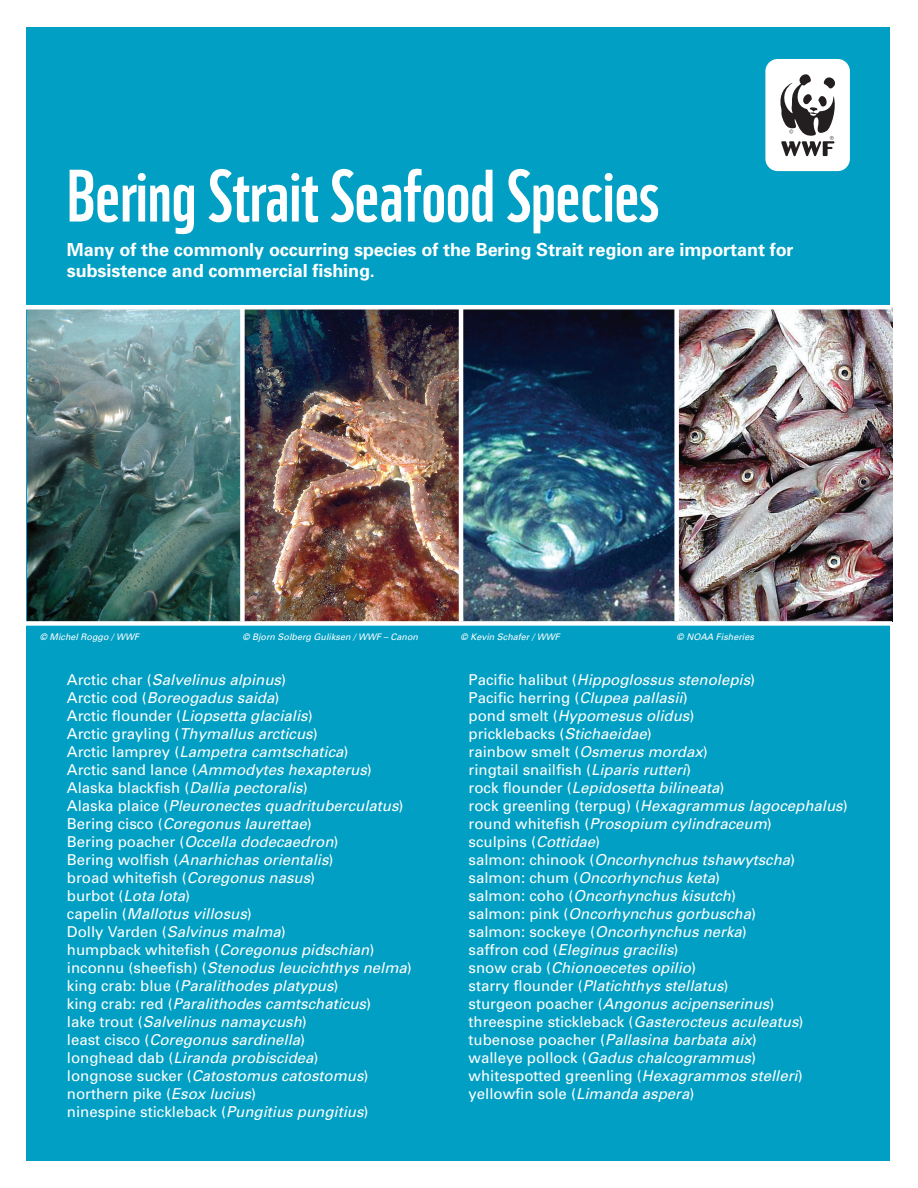
<style>
.page{position:relative;width:918px;height:1188px;background:#fff}
.page>*{position:absolute;margin:0;border:0;box-sizing:border-box;transform-origin:0 0}
.t1{font:72px "WWF";color:#fff}
.U-subhead2{font:700 18px/21px "Univers";letter-spacing:-.005em;color:#fff}
.U-subhead2-2{font:italic 15px "Univers";color:#fff}
.U-subhead2-3{font:15px "Univers";color:#fff}
.U-subhead2-4{font:italic 9px "Univers";color:#fff}
.s1{font-style:normal}
.s2{font-style:italic}
</style>
<div class="page">
<div style="left:26px;top:27px;width:864px;height:1134px;background:#009fc3"></div>
<img style="left:245px;top:307px;width:647px;height:314px">
<img style="left:27px;top:309px;width:213px;height:312px">
<div style="left:25px;top:621px;width:867px;height:5px;background:#fff"></div>
<div style="left:674px;top:305px;width:5px;height:316px;background:#fff"></div>
<hr style="left:459px;top:305px;width:4px;height:316px;background:#fff">
<div style="left:240px;top:305px;width:5px;height:316px;background:#fff"></div>
<div style="left:765px;top:59px;width:85px;height:112px;background:#fff;border-radius:12px"></div>
<svg style="left:780px;top:74px;width:55px;height:82px"></svg>
<hr style="left:25px;top:305px;width:866px;height:4px;background:#fff">
<p class="t1" style="left:67px;top:139px;width:594px">Bering Strait Seafood Species</p>
<p class="U-subhead2" style="left:67px;top:239px;width:728px">Many of the commonly occurring species of the Bering Strait region are important for subsistence and commercial fishing.</p>
<p class="U-subhead2-4" style="left:40px;top:631px;width:101px">© Michel Roggo / WWF</p>
<p class="U-subhead2-4" style="left:242px;top:631px;width:177px">© Bjorn Solberg Guliksen / WWF – Canon</p>
<p class="U-subhead2-4" style="left:461px;top:631px;width:101px">© Kevin Schafer / WWF</p>
<p class="U-subhead2-4" style="left:677px;top:631px;width:79px">© NOAA Fisheries</p>
<p class="U-subhead2-2" style="left:67px;top:670px;width:221px"><span class="s1">Arctic char (</span>Salvelinus alpinus<span class="s1">)</span></p>
<p class="U-subhead2-2" style="left:67px;top:688px;width:214px"><span class="s1">Arctic cod (</span>Boreogadus saida<span class="s1">)</span></p>
<p class="U-subhead2-2" style="left:67px;top:706px;width:247px"><span class="s1">Arctic flounder (</span>Liopsetta glacialis<span class="s1">)</span></p>
<p class="U-subhead2-2" style="left:67px;top:724px;width:252px"><span class="s1">Arctic grayling (</span>Thymallus arcticus<span class="s1">)</span></p>
<p class="U-subhead2-2" style="left:67px;top:742px;width:283px"><span class="s1">Arctic lamprey (</span>Lampetra camtschatica<span class="s1">)</span></p>
<p class="U-subhead2-2" style="left:67px;top:760px;width:307px"><span class="s1">Arctic sand lance (</span>Ammodytes hexapterus<span class="s1">)</span></p>
<p class="U-subhead2-3" style="left:67px;top:778px;width:242px">Alaska blackfish (<span class="s2">Dallia pectoralis</span>)</p>
<p class="U-subhead2-2" style="left:67px;top:796px;width:338px"><span class="s1">Alaska plaice (</span>Pleuronectes quadrituberculatus<span class="s1">)</span></p>
<p class="U-subhead2-2" style="left:67px;top:814px;width:247px"><span class="s1">Bering cisco (</span>Coregonus laurettae<span class="s1">)</span></p>
<p class="U-subhead2-2" style="left:67px;top:832px;width:273px"><span class="s1">Bering poacher (</span>Occella dodecaedron<span class="s1">)</span></p>
<p class="U-subhead2-2" style="left:67px;top:850px;width:268px"><span class="s1">Bering wolfish (</span>Anarhichas orientalis<span class="s1">)</span></p>
<p class="U-subhead2-3" style="left:67px;top:868px;width:250px">broad whitefish (<span class="s2">Coregonus nasus</span>)</p>
<p class="U-subhead2-3" style="left:67px;top:886px;width:125px">burbot (<span class="s2">Lota lota</span>)</p>
<p class="U-subhead2-2" style="left:67px;top:904px;width:187px"><span class="s1">capelin (</span>Mallotus villosus<span class="s1">)</span></p>
<p class="U-subhead2-3" style="left:67px;top:922px;width:221px">Dolly Varden (<span class="s2">Salvinus malma</span>)</p>
<p class="U-subhead2-3" style="left:67px;top:940px;width:309px">humpback whitefish (<span class="s2">Coregonus pidschian</span>)</p>
<p class="U-subhead2-2" style="left:67px;top:958px;width:347px"><span class="s1">inconnu (sheefish) (</span>Stenodus leucichthys nelma<span class="s1">)</span></p>
<p class="U-subhead2-2" style="left:67px;top:976px;width:273px"><span class="s1">king crab: blue (</span>Paralithodes platypus<span class="s1">)</span></p>
<p class="U-subhead2-2" style="left:67px;top:994px;width:306px"><span class="s1">king crab: red (</span>Paralithodes camtschaticus<span class="s1">)</span></p>
<p class="U-subhead2-2" style="left:67px;top:1012px;width:242px"><span class="s1">lake trout (</span>Salvelinus namaycush<span class="s1">)</span></p>
<p class="U-subhead2-2" style="left:67px;top:1030px;width:240px"><span class="s1">least cisco (</span>Coregonus sardinella<span class="s1">)</span></p>
<p class="U-subhead2-2" style="left:67px;top:1048px;width:253px"><span class="s1">longhead dab (</span>Liranda probiscidea<span class="s1">)</span></p>
<p class="U-subhead2-2" style="left:67px;top:1066px;width:303px"><span class="s1">longnose sucker (</span>Catostomus catostomus<span class="s1">)</span></p>
<p class="U-subhead2-3" style="left:67px;top:1084px;width:191px">northern pike (<span class="s2">Esox lucius</span>)</p>
<p class="U-subhead2-3" style="left:67px;top:1102px;width:303px">ninespine stickleback (<span class="s2">Pungitius pungitius</span>)</p>
<p class="U-subhead2-2" style="left:469px;top:670px;width:288px"><span class="s1">Pacific halibut (</span>Hippoglossus stenolepis<span class="s1">)</span></p>
<p class="U-subhead2-3" style="left:469px;top:688px;width:221px">Pacific herring (<span class="s2">Clupea pallasii</span>)</p>
<p class="U-subhead2-2" style="left:469px;top:706px;width:227px"><span class="s1">pond smelt (</span>Hypomesus olidus<span class="s1">)</span></p>
<p class="U-subhead2-3" style="left:469px;top:724px;width:185px">pricklebacks (<span class="s2">Stichaeidae</span>)</p>
<p class="U-subhead2-3" style="left:469px;top:742px;width:241px">rainbow smelt (<span class="s2">Osmerus mordax</span>)</p>
<p class="U-subhead2-3" style="left:469px;top:760px;width:224px">ringtail snailfish (<span class="s2">Liparis rutteri</span>)</p>
<p class="U-subhead2-2" style="left:469px;top:778px;width:257px"><span class="s1">rock flounder (</span>Lepidosetta bilineata<span class="s1">)</span></p>
<p class="U-subhead2-3" style="left:469px;top:796px;width:381px">rock greenling (terpug) (<span class="s2">Hexagrammus lagocephalus</span>)</p>
<p class="U-subhead2-2" style="left:469px;top:814px;width:305px"><span class="s1">round whitefish (</span>Prosopium cylindraceum<span class="s1">)</span></p>
<p class="U-subhead2-3" style="left:469px;top:832px;width:133px">sculpins (<span class="s2">Cottidae</span>)</p>
<p class="U-subhead2-2" style="left:469px;top:850px;width:328px"><span class="s1">salmon: chinook (</span>Oncorhynchus tshawytscha<span class="s1">)</span></p>
<p class="U-subhead2-2" style="left:469px;top:868px;width:253px"><span class="s1">salmon: chum (</span>Oncorhynchus keta<span class="s1">)</span></p>
<p class="U-subhead2-2" style="left:469px;top:886px;width:269px"><span class="s1">salmon: coho (</span>Oncorhynchus kisutch<span class="s1">)</span></p>
<p class="U-subhead2-2" style="left:469px;top:904px;width:289px"><span class="s1">salmon: pink (</span>Oncorhynchus gorbuscha<span class="s1">)</span></p>
<p class="U-subhead2-2" style="left:469px;top:922px;width:280px"><span class="s1">salmon: sockeye (</span>Oncorhynchus nerka<span class="s1">)</span></p>
<p class="U-subhead2-2" style="left:469px;top:940px;width:212px"><span class="s1">saffron cod (</span>Eleginus gracilis<span class="s1">)</span></p>
<p class="U-subhead2-2" style="left:469px;top:958px;width:229px"><span class="s1">snow crab (</span>Chionoecetes opilio<span class="s1">)</span></p>
<p class="U-subhead2-2" style="left:469px;top:976px;width:262px"><span class="s1">starry flounder (</span>Platichthys stellatus<span class="s1">)</span></p>
<p class="U-subhead2-2" style="left:469px;top:994px;width:307px"><span class="s1">sturgeon poacher (</span>Angonus acipenserinus<span class="s1">)</span></p>
<p class="U-subhead2-3" style="left:469px;top:1012px;width:337px">threespine stickleback (<span class="s2">Gasterocteus aculeatus</span>)</p>
<p class="U-subhead2-2" style="left:469px;top:1030px;width:290px"><span class="s1">tubenose poacher (</span>Pallasina barbata aix<span class="s1">)</span></p>
<p class="U-subhead2-2" style="left:469px;top:1048px;width:289px"><span class="s1">walleye pollock (</span>Gadus chalcogrammus<span class="s1">)</span></p>
<p class="U-subhead2-3" style="left:469px;top:1066px;width:336px">whitespotted greenling (<span class="s2">Hexagrammos stelleri</span>)</p>
<p class="U-subhead2-3" style="left:469px;top:1084px;width:227px">yellowfin sole (<span class="s2">Limanda aspera</span>)</p>
</div>
